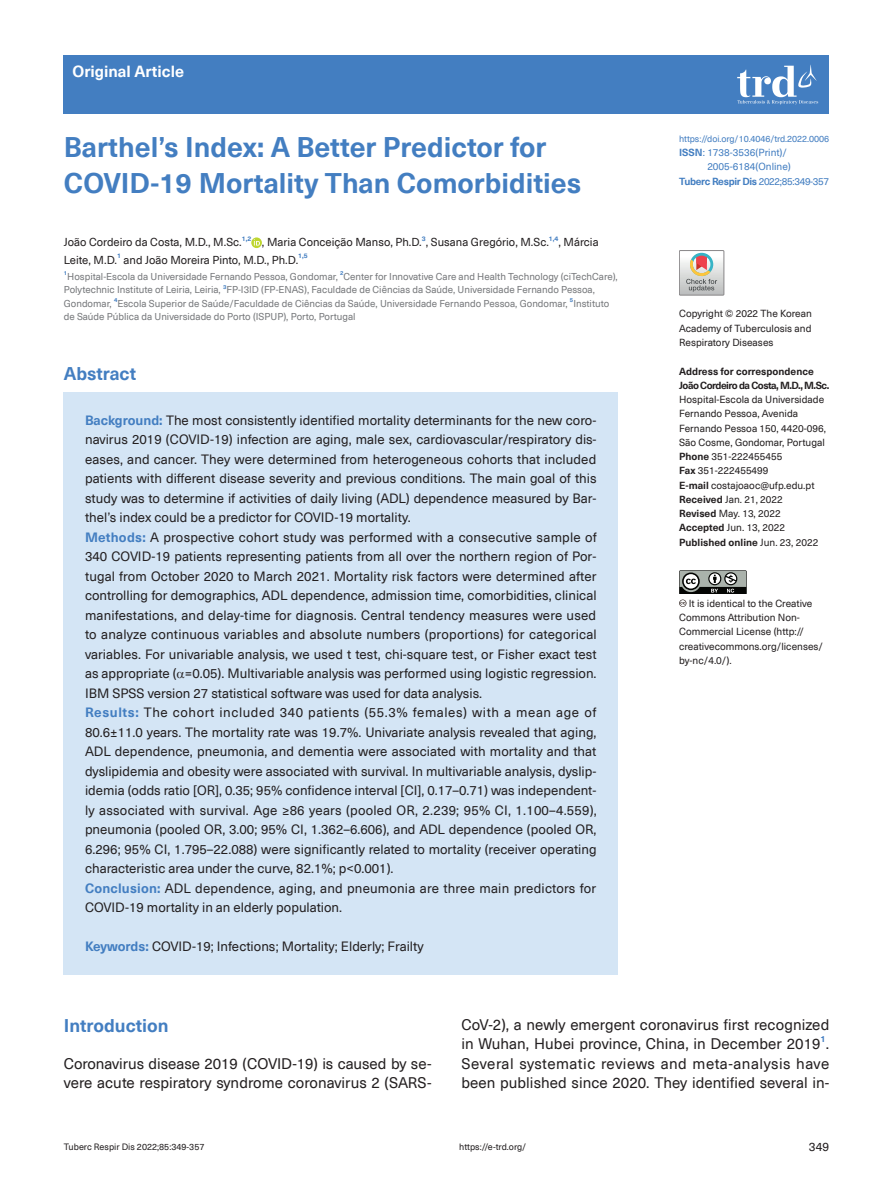
<style>
.page{position:relative;width:893px;height:1191px;background:#fff}
.page>*{position:absolute;margin:0;border:0;box-sizing:border-box;transform-origin:0 0}
.t1{font:700 27.75px/36px "Neue Haas Unica Pro";color:#437ec1}
.t2{font:700 18px "Neue Haas Unica Pro";color:#437ec1}
.t3{font:700 15.75px "Neue Haas Unica Pro";color:#fff}
.t4{font:15px/19.5px "Neue Haas Unica Pro";letter-spacing:.005em;color:#231f20}
.t5{font:13.2px/19.5px "Neue Haas Unica Pro";color:#231f20}
.t6{font:12px "Neue Haas Unica Pro";color:#231f20}
.t7{font:11.25px "Neue Haas Unica Pro";color:#231f20}
.t8{font:10.05px/14.2px "Neue Haas Unica Pro";color:#231f20}
.t9{font:700 10.05px/14.2px "Neue Haas Unica Pro";letter-spacing:-.01em;color:#231f20}
.t10{font:10.05px "Neue Haas Unica Pro";color:#437ec1}
.t11{font:700 10.05px "Neue Haas Unica Pro";letter-spacing:-.035em;color:#437ec1}
.t12{font:9.75px "Neue Haas Unica Pro";color:#76787b}
.t13{font:9px "Neue Haas Unica Pro";color:#231f20}
.t14{font:9px "Neue Haas Unica Pro";letter-spacing:-.005em;color:#437ec1}
.t15{font:700 8.7px "Neue Haas Unica Pro";color:#437ec1}
.t16{font:700 6.6px "Neue Haas Unica Pro";color:#437ec1}
.t17{font:700 5.7px "Neue Haas Unica Pro";color:#437ec1}
.s1{font-weight:700;color:#437ec1}
.s2{font-weight:700}
.s3{font-weight:400}
</style>
<div class="page">
<div style="left:64px;top:55px;width:765px;height:59px;background:#437ec1"></div>
<svg style="left:737px;top:65px;width:81px;height:39px"></svg>
<svg style="left:251px;top:237px;width:11px;height:11px"></svg>
<svg style="left:254px;top:239px;width:6px;height:6px"></svg>
<svg style="left:679px;top:570px;width:68px;height:37px"></svg>
<div style="left:64px;top:392px;width:554px;height:582px;background:#d4e5f5"></div>
<svg style="left:679px;top:250px;width:45px;height:45px"></svg>
<p class="t3" style="left:73px;top:62px;width:113px">Original Article</p>
<h1 class="t1" style="left:64px;top:129px;width:519px">Barthel’s Index: A Better Predictor for<br>COVID-19 Mortality Than Comorbidities</h1>
<p class="t7" style="left:64px;top:236px;width:179px">João Cordeiro da Costa, M.D., M.Sc.</p>
<p class="t16" style="left:242px;top:235px;width:11px">1,2</p>
<p class="t7" style="left:262px;top:236px;width:288px">, Maria Conceição Manso, Ph.D. , Susana Gregório, M.Sc.</p>
<p class="t16" style="left:422px;top:235px;width:5px">3</p>
<p class="t16" style="left:549px;top:235px;width:11px">1,4</p>
<p class="t7" style="left:558px;top:236px;width:42px">, Márcia</p>
<p class="t7" style="left:64px;top:253px;width:55px">Leite, M.D.</p>
<p class="t16" style="left:117px;top:252px;width:5px">1</p>
<p class="t7" style="left:124px;top:253px;width:176px">and João Moreira Pinto, M.D., Ph.D.</p>
<p class="t16" style="left:298px;top:252px;width:11px">1,5</p>
<p class="t17" style="left:64px;top:269px;width:5px">1</p>
<p class="t12" style="left:67px;top:270px;width:272px">Hospital-Escola da Universidade Fernando Pessoa, Gondomar,</p>
<p class="t17" style="left:340px;top:269px;width:5px">2</p>
<p class="t12" style="left:344px;top:270px;width:276px">Center for Innovative Care and Health Technology (ciTechCare),</p>
<p class="t12" style="left:64px;top:284px;width:158px">Polytechnic Institute of Leiria, Leiria,</p>
<p class="t17" style="left:223px;top:283px;width:5px">3</p>
<p class="t12" style="left:226px;top:284px;width:370px">FP-I3ID (FP-ENAS), Faculdade de Ciências da Saúde, Universidade Fernando Pessoa,</p>
<p class="t12" style="left:64px;top:297px;width:50px">Gondomar,</p>
<p class="t17" style="left:114px;top:296px;width:5px">4</p>
<p class="t12" style="left:117px;top:297px;width:452px">Escola Superior de Saúde/Faculdade de Ciências da Saúde, Universidade Fernando Pessoa, Gondomar,</p>
<p class="t17" style="left:570px;top:296px;width:5px">5</p>
<p class="t12" style="left:573px;top:297px;width:37px">Instituto</p>
<p class="t12" style="left:64px;top:311px;width:293px">de Saúde Pública da Universidade do Porto (ISPUP), Porto, Portugal</p>
<h2 class="t2" style="left:64px;top:362px;width:74px">Abstract</h2>
<p class="t5" style="left:85px;top:410px;width:513px"><span class="s1">Background:</span> The most consistently identified mortality determinants for the new coro&shy;navirus 2019 (COVID-19) infection are aging, male sex, cardiovascular/respiratory dis&shy;eases, and cancer. They were determined from heterogeneous cohorts that included patients with different disease severity and previous conditions. The main goal of this study was to determine if activities of daily living (ADL) dependence measured by Bar&shy;thel’s index could be a predictor for COVID-19 mortality.<br><span class="s1">Methods:</span> A prospective cohort study was performed with a consecutive sample of 340 COVID-19 patients representing patients from all over the northern region of Por&shy;tugal from October 2020 to March 2021. Mortality risk factors were determined after controlling for demographics, ADL dependence, admission time, comorbidities, clinical manifestations, and delay-time for diagnosis. Central tendency measures were used to analyze continuous variables and absolute numbers (proportions) for categorical variables. For univariable analysis, we used t test, chi-square test, or Fisher exact test as appropriate ( =0.05). Multivariable analysis was performed using logistic regression.<br>IBM SPSS version 27 statistical software was used for data analysis.<br><span class="s1">Results:</span> The cohort included 340 patients (55.3% females) with a mean age of 80.6±11.0 years. The mortality rate was 19.7%. Univariate analysis revealed that aging, ADL dependence, pneumonia, and dementia were associated with mortality and that dyslipidemia and obesity were associated with survival. In multivariable analysis, dyslip&shy;idemia (odds ratio [OR], 0.35; 95% confidence interval [CI], 0.17–0.71) was independent&shy;ly associated with survival. Age ≥86 years (pooled OR, 2.239; 95% CI, 1.100–4.559), pneumonia (pooled OR, 3.00; 95% CI, 1.362–6.606), and ADL dependence (pooled OR, 6.296; 95% CI, 1.795–22.088) were significantly related to mortality (receiver operating characteristic area under the curve, 82.1%; p&lt;0.001).<br><span class="s1">Conclusion:</span> ADL dependence, aging, and pneumonia are three main predictors for COVID-19 mortality in an elderly population.</p>
<p class="t5" style="left:85px;top:937px;width:340px"><span class="s1">Keywords:</span> COVID-19; Infections; Mortality; Elderly; Frailty</p>
<p class="t14" style="left:679px;top:133px;width:152px">https://doi.org/10.4046/trd.2022.0006</p>
<p class="t10" style="left:679px;top:147px;width:110px"><span class="s2">ISSN</span>: 1738-3536(Print)/</p>
<p class="t10" style="left:707px;top:161px;width:85px">2005-6184(Online)</p>
<p class="t11" style="left:679px;top:175px;width:152px">Tuberc Respir Dis <span class="s3">2022;85:349-357</span></p>
<p class="t8" style="left:679px;top:307px;width:134px;text-align:justify">Copyright © 2022 The Korean Academy of Tuberculosis and Respiratory Diseases</p>
<p class="t9" style="left:679px;top:364px;width:152px">Address for correspondence<br>João Cordeiro da Costa, M.D., M.Sc.</p>
<p class="t8" style="left:679px;top:392px;width:148px">Hospital-Escola da Universidade<br>Fernando Pessoa, Avenida<br>Fernando Pessoa 150, 4420-096,<br>São Cosme, Gondomar, Portugal<br><span class="s2">Phone</span> 351-222455455<br><span class="s2">Fax</span> 351-222455499<br><span class="s2">E-mail</span> costajoaoc@ufp.edu.pt<br><span class="s2">Received</span> Jan. 21, 2022<br><span class="s2">Revised</span> May. 13, 2022<br><span class="s2">Accepted</span> Jun. 13, 2022<br><span class="s2">Published online</span> Jun. 23, 2022</p>
<p class="t8" style="left:679px;top:596px;width:146px;text-indent:10px">It is identical to the Creative<br>Commons Attribution Non-<br>Commercial License (http:// creativecommons.org/licenses/ by-nc/4.0/).</p>
<h2 class="t2" style="left:64px;top:1015px;width:106px">Introduction</h2>
<p class="t4" style="left:64px;top:1054px;width:369px">Coronavirus disease 2019 (COVID-19) is caused by se&shy;vere acute respiratory syndrome coronavirus 2 (SARS-</p>
<p class="t4" style="left:461px;top:1015px;width:369px">CoV-2), a newly emergent coronavirus first recognized in Wuhan, Hubei province, China, in December 2019 .</p>
<p class="t15" style="left:820px;top:1033px;width:7px">1</p>
<p class="t4" style="left:461px;top:1054px;width:369px">Several systematic reviews and meta-analysis have been published since 2020. They identified several in-</p>
<p class="t13" style="left:64px;top:1141px;width:142px">Tuberc Respir Dis 2022;85:349-357</p>
<p class="t13" style="left:459px;top:1141px;width:69px">https://e-trd.org/</p>
<p class="t6" style="left:809px;top:1139px;width:22px">349</p>
</div>
